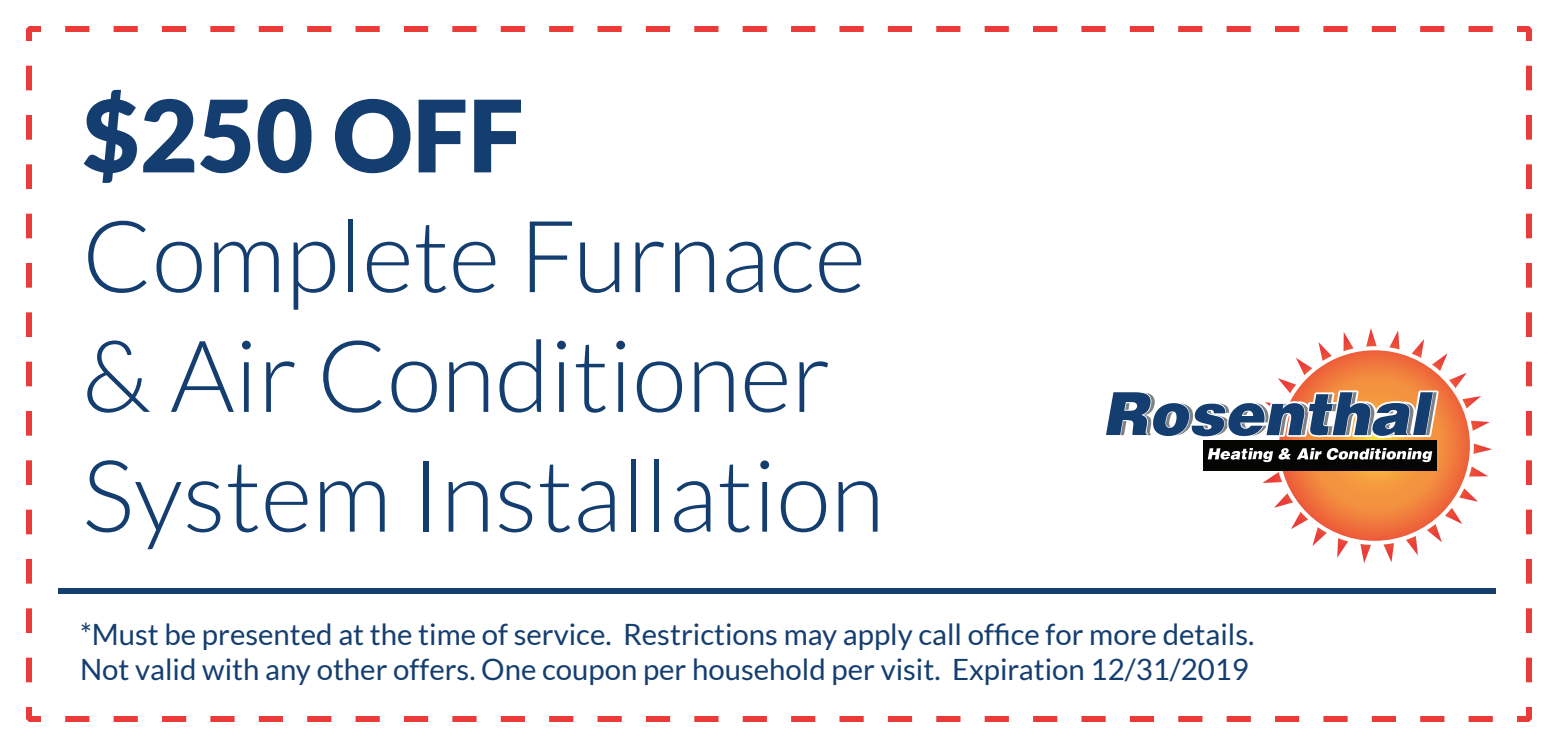
<style>
.page{position:relative;width:1560px;height:750px;background:#fff}
.page>*{position:absolute;margin:0;border:0;box-sizing:border-box;transform-origin:0 0}
.t1{font:300 99.8px/119.8px "Lato";color:#153e70}
.t2{font:900 99.8px "Lato";color:#153e70}
.t3{font:29.4px/35.2px "Lato";color:#153e70}
</style>
<div class="page">
<svg style="left:1517px;top:707px;width:15px;height:15px"></svg>
<svg style="left:65px;top:716px;width:1428px;height:6px"></svg>
<svg style="left:26px;top:707px;width:15px;height:15px"></svg>
<svg style="left:26px;top:65px;width:6px;height:617px"></svg>
<svg style="left:26px;top:26px;width:15px;height:15px"></svg>
<svg style="left:65px;top:26px;width:1428px;height:6px"></svg>
<svg style="left:1517px;top:26px;width:15px;height:15px"></svg>
<svg style="left:1526px;top:66px;width:6px;height:617px"></svg>
<div style="left:58px;top:589px;width:1438px;height:5px;background:#153e70"></div>
<svg style="left:1106px;top:328px;width:386px;height:235px"></svg>
<h1 class="t2" style="left:82px;top:77px;width:443px">$250 OFF</h1>
<h1 class="t1" style="left:82px;top:197px;width:804px">Complete Furnace &amp; Air Conditioner<br>System Installation</h1>
<p class="t3" style="left:80px;top:617px;width:1176px">*Must be presented at the time of service. Restrictions may apply call office for more details.<br>Not valid with any other offers. One coupon per household per visit. Expiration 12/31/2019</p>
</div>
